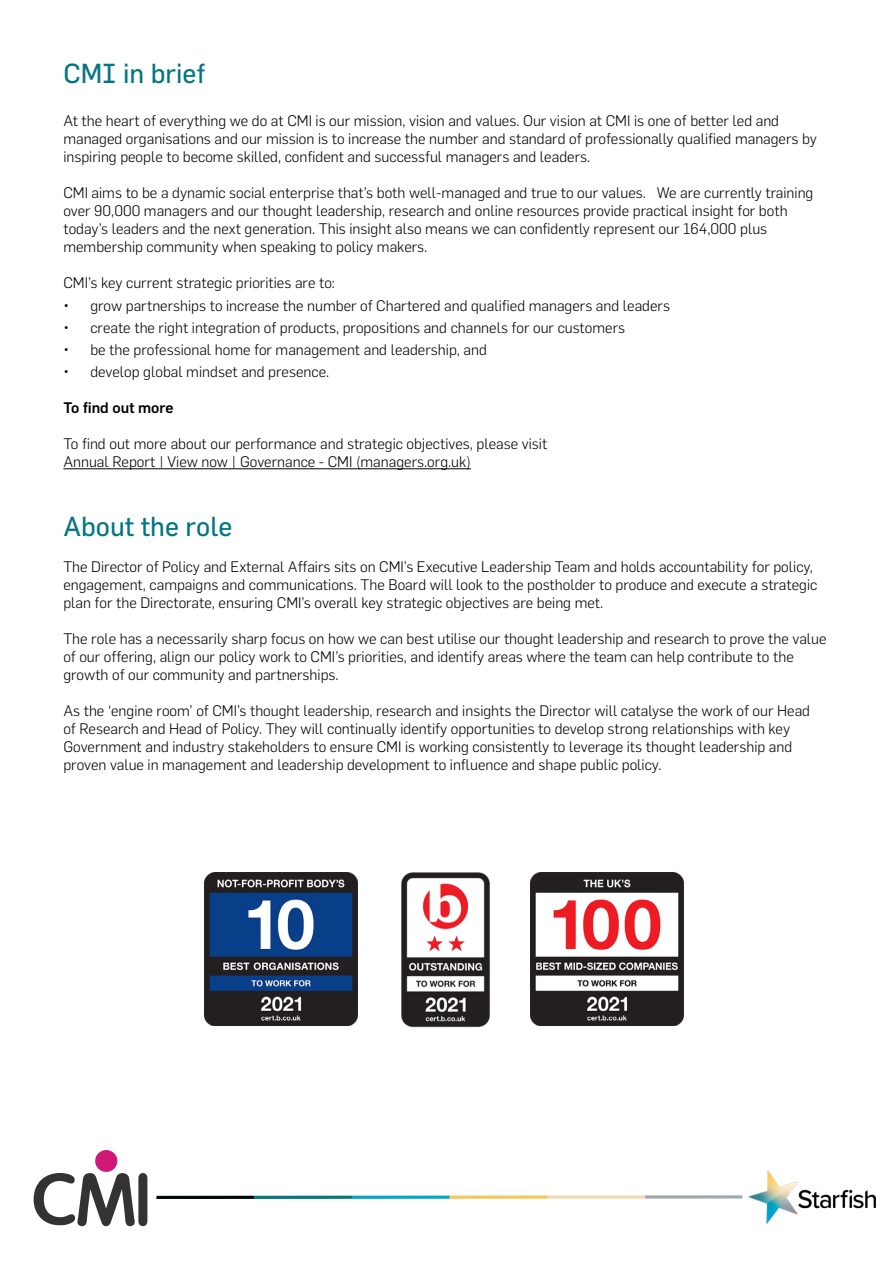
<style>
.page{position:relative;width:893px;height:1263px;background:#fff}
.page>*{position:absolute;margin:0;border:0;box-sizing:border-box;transform-origin:0 0}
.t1{font:27px "Flama";color:#037681}
.t2{font:300 15px/18px "Flama";color:#000}
.t3{font:500 15px "Flama";color:#000}
</style>
<div class="page">
<svg style="left:34px;top:1150px;width:113px;height:76px"></svg>
<img style="left:156px;top:1195px;width:586px;height:4px">
<img style="left:748px;top:1171px;width:127px;height:52px">
<hr style="left:63px;top:468px;width:408px;height:1px;background:#000">
<img style="left:204px;top:872px;width:153px;height:153px">
<img style="left:530px;top:872px;width:153px;height:153px">
<img style="left:401px;top:872px;width:89px;height:156px">
<p class="t1" style="left:63px;top:57px;width:144px">CMI in brief</p>
<p class="t2" style="left:63px;top:111px;width:755px">At the heart of everything we do at CMI is our mission, vision and values. Our vision at CMI is one of better led and managed organisations and our mission is to increase the number and standard of professionally qualified managers by inspiring people to become skilled, confident and successful managers and leaders.</p>
<p class="t2" style="left:63px;top:183px;width:752px">CMI aims to be a dynamic social enterprise that’s both well-managed and true to our values. We are currently training over 90,000 managers and our thought leadership, research and online resources provide practical insight for both today’s leaders and the next generation. This insight also means we can confidently represent our 164,000 plus membership community when speaking to policy makers.</p>
<p class="t2" style="left:63px;top:273px;width:273px">CMI’s key current strategic priorities are to:</p>
<p class="t2" style="left:63px;top:295px;width:608px">• grow partnerships to increase the number of Chartered and qualified managers and leaders</p>
<p class="t2" style="left:63px;top:318px;width:563px">• create the right integration of products, propositions and channels for our customers</p>
<p class="t2" style="left:63px;top:340px;width:425px">• be the professional home for management and leadership, and</p>
<p class="t2" style="left:63px;top:362px;width:267px">• develop global mindset and presence.</p>
<p class="t3" style="left:63px;top:397px;width:112px">To find out more</p>
<p class="t2" style="left:63px;top:434px;width:485px">To find out more about our performance and strategic objectives, please visit</p>
<p class="t2" style="left:63px;top:452px;width:409px">Annual Report | View now | Governance - CMI (managers.org.uk)</p>
<p class="t1" style="left:63px;top:510px;width:171px">About the role</p>
<p class="t2" style="left:63px;top:557px;width:755px">The Director of Policy and External Affairs sits on CMI’s Executive Leadership Team and holds accountability for policy, engagement, campaigns and communications. The Board will look to the postholder to produce and execute a strategic plan for the Directorate, ensuring CMI’s overall key strategic objectives are being met.</p>
<p class="t2" style="left:63px;top:629px;width:765px">The role has a necessarily sharp focus on how we can best utilise our thought leadership and research to prove the value of our offering, align our policy work to CMI’s priorities, and identify areas where the team can help contribute to the growth of our community and partnerships.</p>
<p class="t2" style="left:63px;top:701px;width:748px">As the ‘engine room’ of CMI’s thought leadership, research and insights the Director will catalyse the work of our Head of Research and Head of Policy. They will continually identify opportunities to develop strong relationships with key Government and industry stakeholders to ensure CMI is working consistently to leverage its thought leadership and proven value in management and leadership development to influence and shape public policy.</p>
</div>
